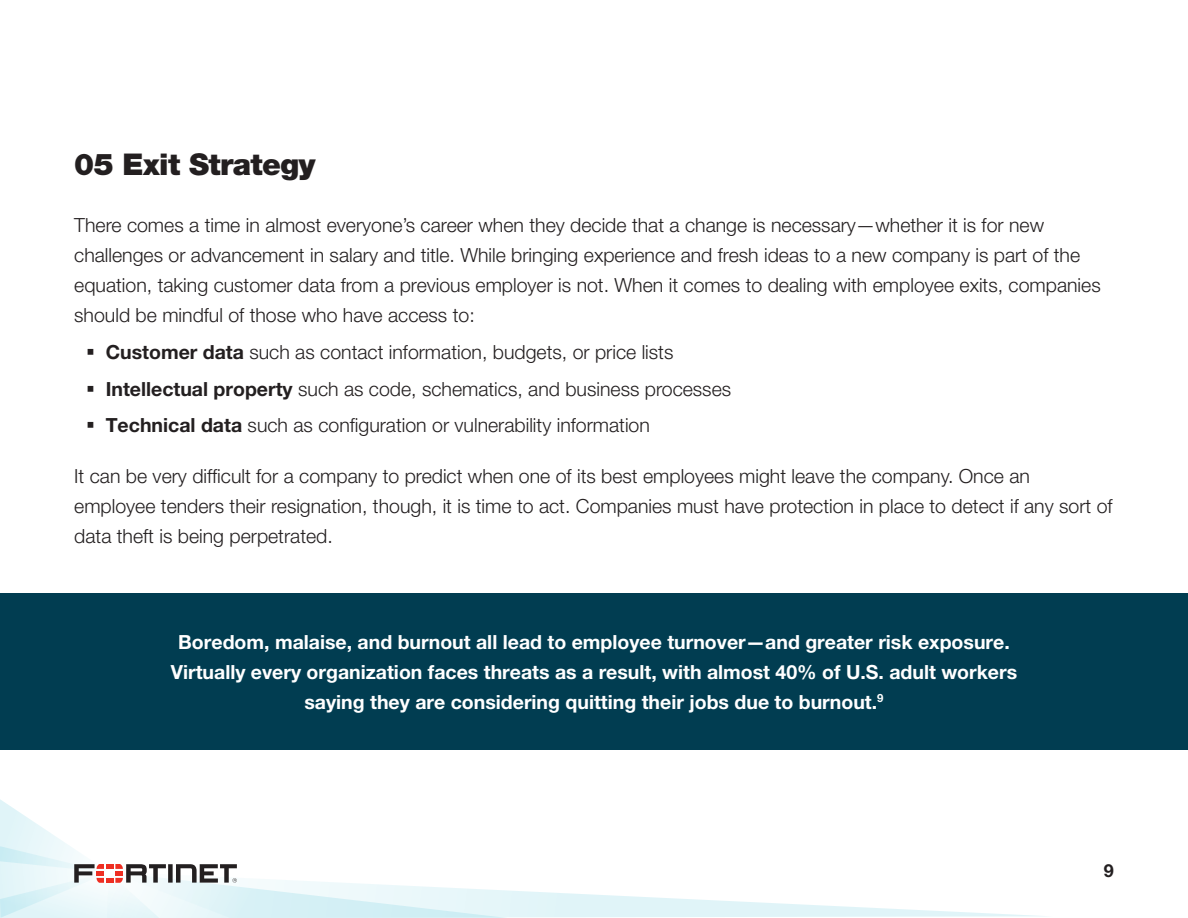
<style>
.page{position:relative;width:1188px;height:918px;background:#fff}
.page>*{position:absolute;margin:0;border:0;box-sizing:border-box;transform-origin:0 0}
.t1{font:900 30px "Helvetica Neue LT Pro";letter-spacing:-.02em;color:#231f20}
.t2{font:300 19.5px/30px "Helvetica Neue LT Pro";color:#231f20}
.t3{font:700 19.5px/30px "Helvetica Neue LT Pro";color:#fff;text-align:center}
.t4{font:700 18px "Helvetica Neue LT Pro";color:#231f20}
.s1{font-weight:700}
</style>
<div class="page">
<div style="left:0;top:594px;width:1188px;height:156px;background:#013d51"></div>
<svg style="left:0;top:799px;width:1046px;height:119px"></svg>
<h1 class="t1" style="left:74px;top:147px;width:243px">05 Exit Strategy</h1>
<p class="t2" style="left:74px;top:210px;width:1028px">There comes a time in almost everyone’s career when they decide that a change is necessary—whether it is for new challenges or advancement in salary and title. While bringing experience and fresh ideas to a new company is part of the equation, taking customer data from a previous employer is not. When it comes to dealing with employee exits, companies should be mindful of those who have access to:</p>
<p class="t2" style="left:86px;top:337px;width:589px">▪ <span class="s1">Customer data</span> such as contact information, budgets, or price lists</p>
<p class="t2" style="left:86px;top:373px;width:646px">▪ <span class="s1">Intellectual property</span> such as code, schematics, and business processes</p>
<p class="t2" style="left:86px;top:410px;width:565px">▪ <span class="s1">Technical data</span> such as configuration or vulnerability information</p>
<p class="t2" style="left:74px;top:460px;width:1040px">It can be very difficult for a company to predict when one of its best employees might leave the company. Once an employee tenders their resignation, though, it is time to act. Companies must have protection in place to detect if any sort of data theft is being perpetrated.</p>
<p class="t3" style="left:171px;top:626px;width:848px">Boredom, malaise, and burnout all lead to employee turnover—and greater risk exposure.<br>Virtually every organization faces threats as a result, with almost 40% of U.S. adult workers saying they are considering quitting their jobs due to burnout.<sup>9</sup></p>
<p class="t4" style="left:1104px;top:859px;width:12px">9</p>
</div>
